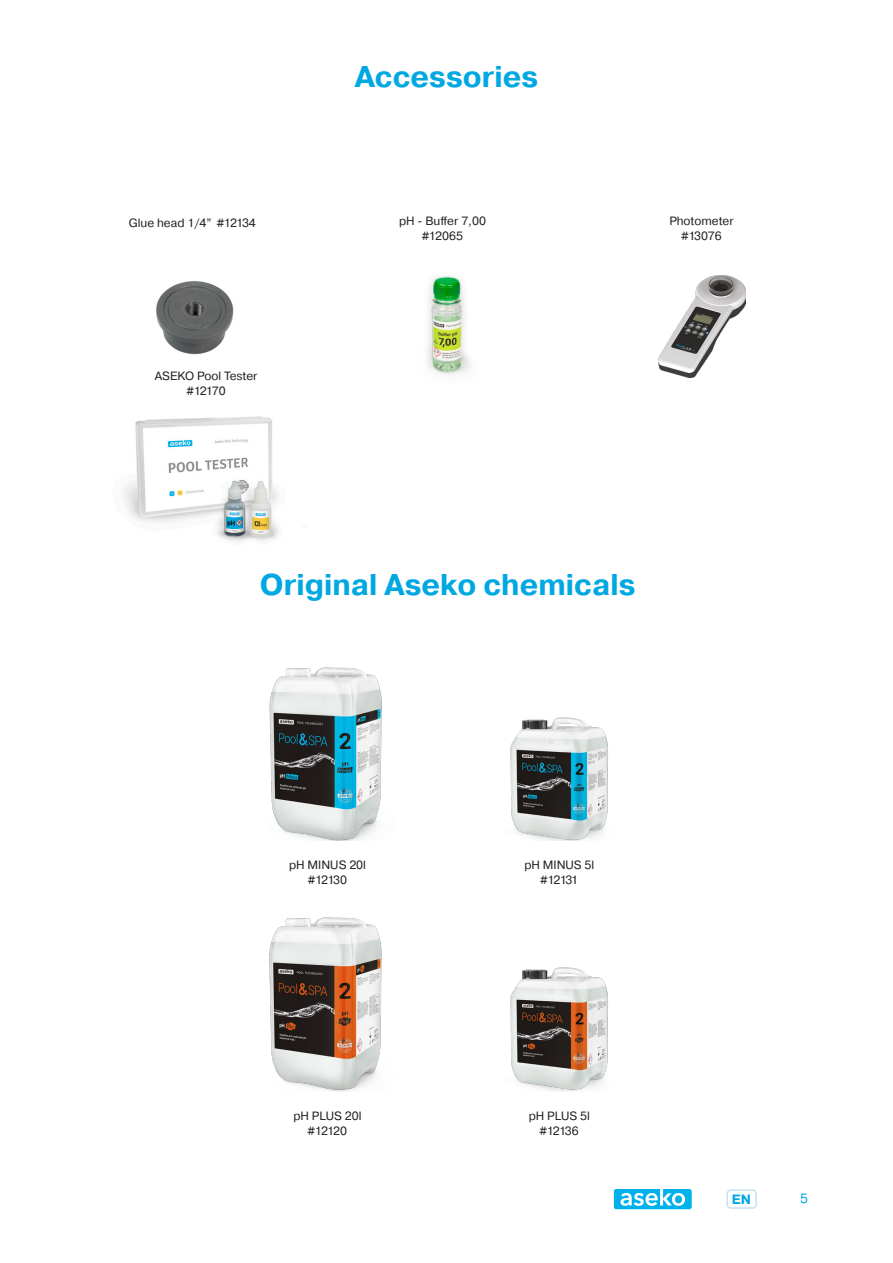
<style>
.page{position:relative;width:893px;height:1263px;background:#fff}
.page>*{position:absolute;margin:0;border:0;box-sizing:border-box;transform-origin:0 0}
.Nadpis_1{font:700 30px "Pragmatica";color:#00a8e2}
.t1{font:700 13.5px "Pragmatica";color:#00a8e2}
.t2{font:13.5px "Pragmatica";color:#00a8e2}
.Label{font:12px/15px "Pragmatica";color:#231f20;text-align:center}
</style>
<div class="page">
<div style="left:726px;top:1189px;width:31px;height:20px;border:2px solid #c6e2f5;border-radius:4px"></div>
<svg style="left:614px;top:1189px;width:78px;height:20px"></svg>
<img style="left:156px;top:281px;width:78px;height:74px">
<img style="left:427px;top:276px;width:44px;height:99px">
<img style="left:510px;top:717px;width:98px;height:124px">
<img style="left:510px;top:967px;width:98px;height:124px">
<img style="left:269px;top:667px;width:113px;height:173px">
<img style="left:269px;top:917px;width:113px;height:174px">
<img style="left:659px;top:275px;width:86px;height:102px">
<img style="left:124px;top:416px;width:155px;height:126px">
<p class="Nadpis_1" style="left:355px;top:58px;width:185px">Accessories</p>
<p class="Label" style="left:129px;top:216px;width:129px">Glue head 1/4” #12134</p>
<p class="Label" style="left:399px;top:214px;width:88px">pH - Buffer 7,00 #12065</p>
<p class="Label" style="left:155px;top:369px;width:104px">ASEKO Pool Tester #12170</p>
<p class="Label" style="left:669px;top:213px;width:66px">Photometer #13076</p>
<p class="Nadpis_1" style="left:260px;top:566px;width:377px">Original Aseko chemicals</p>
<p class="Label" style="left:289px;top:857px;width:78px">pH MINUS 20l #12130</p>
<p class="Label" style="left:524px;top:857px;width:71px">pH MINUS 5l #12131</p>
<p class="Label" style="left:293px;top:1108px;width:70px">pH PLUS 20l #12120</p>
<p class="Label" style="left:529px;top:1108px;width:63px">pH PLUS 5l #12136</p>
<p class="t1" style="left:732px;top:1190px;width:21px">EN</p>
<p class="t2" style="left:800px;top:1190px;width:9px">5</p>
</div>
